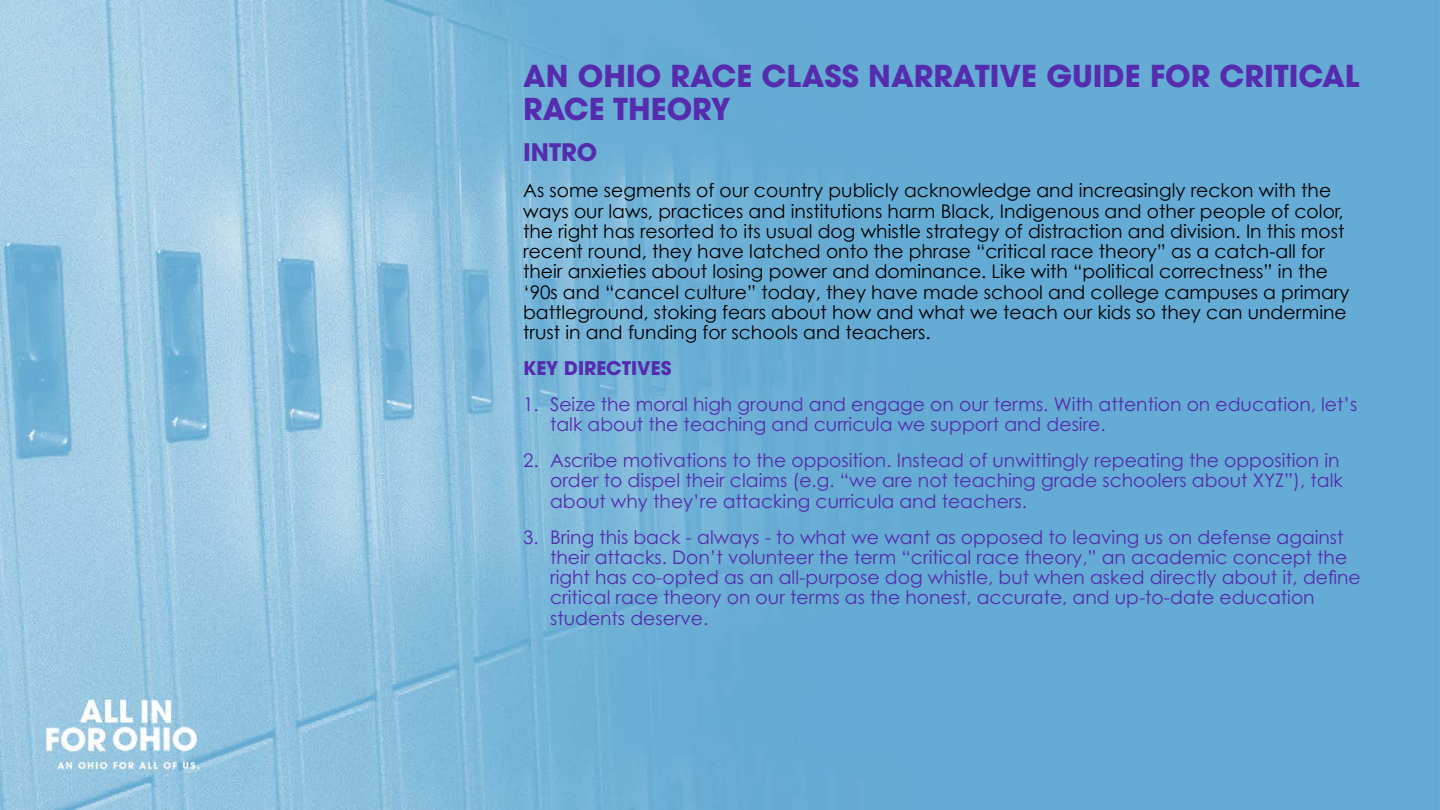
<style>
.page{position:relative;width:1440px;height:810px;background:#fff}
.page>*{position:absolute;margin:0;border:0;box-sizing:border-box;transform-origin:0 0}
.t1{font:700 30px/32.4px "ITC Avant Garde Pro";color:#552cad}
.t2{font:700 24px "ITC Avant Garde Pro";color:#552cad}
.t3{font:18.75px/20.2px "Century Gothic Pro";color:#552cad}
.t4{font:18.75px/20.2px "Century Gothic";color:#000}
.t5{font:700 18.75px "ITC Avant Garde Pro";color:#552cad}
</style>
<div class="page">
<img style="left:0;top:0;width:1440px;height:810px">
<h1 class="t1" style="left:523px;top:60px;width:838px">AN OHIO RACE CLASS NARRATIVE GUIDE FOR CRITICAL<br>RACE THEORY</h1>
<p class="t2" style="left:523px;top:137px;width:76px">INTRO</p>
<p class="t4" style="left:523px;top:180px;width:828px">As some segments of our country publicly acknowledge and increasingly reckon with the ways our laws, practices and institutions harm Black, Indigenous and other people of color, the right has resorted to its usual dog whistle strategy of distraction and division. In this most recent round, they have latched onto the phrase “critical race theory” as a catch-all for their anxieties about losing power and dominance. Like with “political correctness” in the ‘90s and “cancel culture” today, they have made school and college campuses a primary battleground, stoking fears about how and what we teach our kids so they can undermine trust in and funding for schools and teachers.</p>
<p class="t5" style="left:523px;top:356px;width:150px">KEY DIRECTIVES</p>
<p class="t3" style="left:550px;top:394px;width:809px;text-indent:-27px">1. Seize the moral high ground and engage on our terms. With attention on education, let’s talk about the teaching and curricula we support and desire.</p>
<p class="t3" style="left:550px;top:450px;width:794px;text-indent:-27px">2. Ascribe motivations to the opposition. Instead of unwittingly repeating the opposition in order to dispel their claims (e.g. “we are not teaching grade schoolers about XYZ”), talk about why they’re attacking curricula and teachers.</p>
<p class="t3" style="left:550px;top:527px;width:812px;text-indent:-27px">3. Bring this back - always - to what we want as opposed to leaving us on defense against their attacks. Don’t volunteer the term “critical race theory,” an academic concept the right has co-opted as an all-purpose dog whistle, but when asked directly about it, define critical race theory on our terms as the honest, accurate, and up-to-date education students deserve.</p>
</div>
